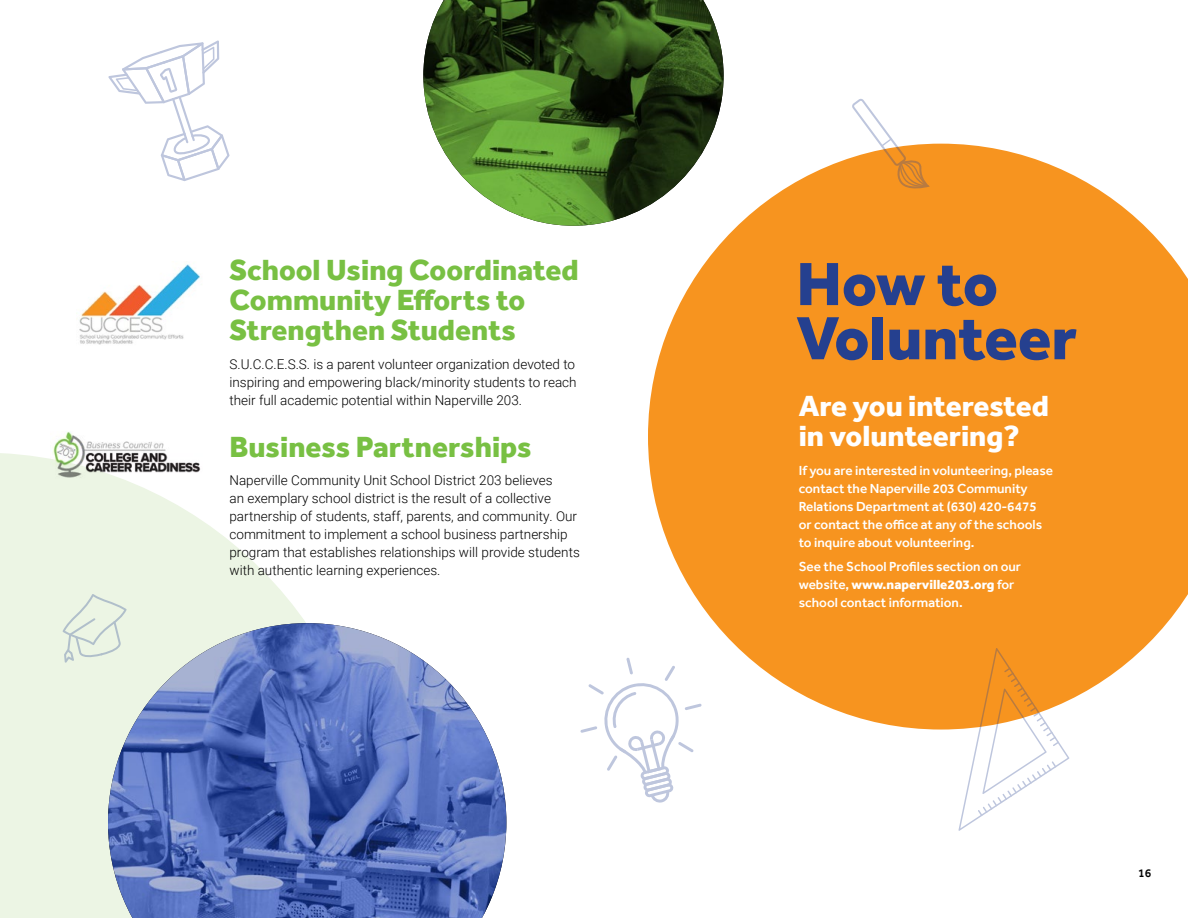
<style>
.page{position:relative;width:1188px;height:918px;background:#fff}
.page>*{position:absolute;margin:0;border:0;box-sizing:border-box;transform-origin:0 0}
.t1{font:800 63px/54.2px "Effra";color:#25408f}
.t2{font:800 30px/30px "Effra";color:#78c043}
.t3{font:800 30px/30px "Effra";color:#fff}
.t4{font:300 13.5px/18px "Roboto";color:#000;text-align:justify}
.t5{font:500 13.5px/18px "Effra";color:#fff}
.t6{font:500 12px "Effra";color:#000}
.s1{font-weight:800}
</style>
<div class="page">
<svg style="left:0;top:453px;width:306px;height:465px;fill:#ecf5e4"></svg>
<svg style="left:648px;top:144px;width:540px;height:586px;fill:#f7941f"></svg>
<img style="left:51px;top:432px;width:152px;height:50px">
<img style="left:76px;top:264px;width:124px;height:81px">
<img style="left:423px;top:0;width:301px;height:226px">
<img style="left:108px;top:623px;width:398px;height:295px">
<svg style="left:108px;top:40px;width:122px;height:141px"></svg>
<svg style="left:852px;top:98px;width:78px;height:92px"></svg>
<svg style="left:580px;top:658px;width:122px;height:145px"></svg>
<svg style="left:958px;top:648px;width:111px;height:183px"></svg>
<svg style="left:63px;top:594px;width:64px;height:69px"></svg>
<h2 class="t2" style="left:230px;top:255px;width:351px">School Using Coordinated<br>Community Efforts to<br>Strengthen Students</h2>
<p class="t4" style="left:230px;top:355px;width:349px">S.U.C.C.E.S.S. is a parent volunteer organization devoted to inspiring and empowering black/minority students to reach their full academic potential within Naperville 203.</p>
<h2 class="t2" style="left:230px;top:431px;width:304px">Business Partnerships</h2>
<p class="t4" style="left:230px;top:471px;width:352px;text-align:left">Naperville Community Unit School District 203 believes<br>an exemplary school district is the result of a collective partnership of students, staff, parents, and community. Our commitment to implement a school business partnership program that establishes relationships will provide students with authentic learning experiences.</p>
<h1 class="t1" style="left:796px;top:256px;width:282px">How to<br>Volunteer</h1>
<h2 class="t3" style="left:799px;top:390px;width:252px">Are you interested in volunteering?</h2>
<p class="t5" style="left:799px;top:461px;width:256px">If you are interested in volunteering, please contact the Naperville 203 Community Relations Department at (630) 420-6475<br>or contact the office at any of the schools to inquire about volunteering.</p>
<p class="t5" style="left:799px;top:557px;width:224px">See the School Profiles section on our website, <span class="s1">www.naperville203.org</span> for school contact information.</p>
<p class="t6" style="left:1138px;top:866px;width:15px">16</p>
</div>
